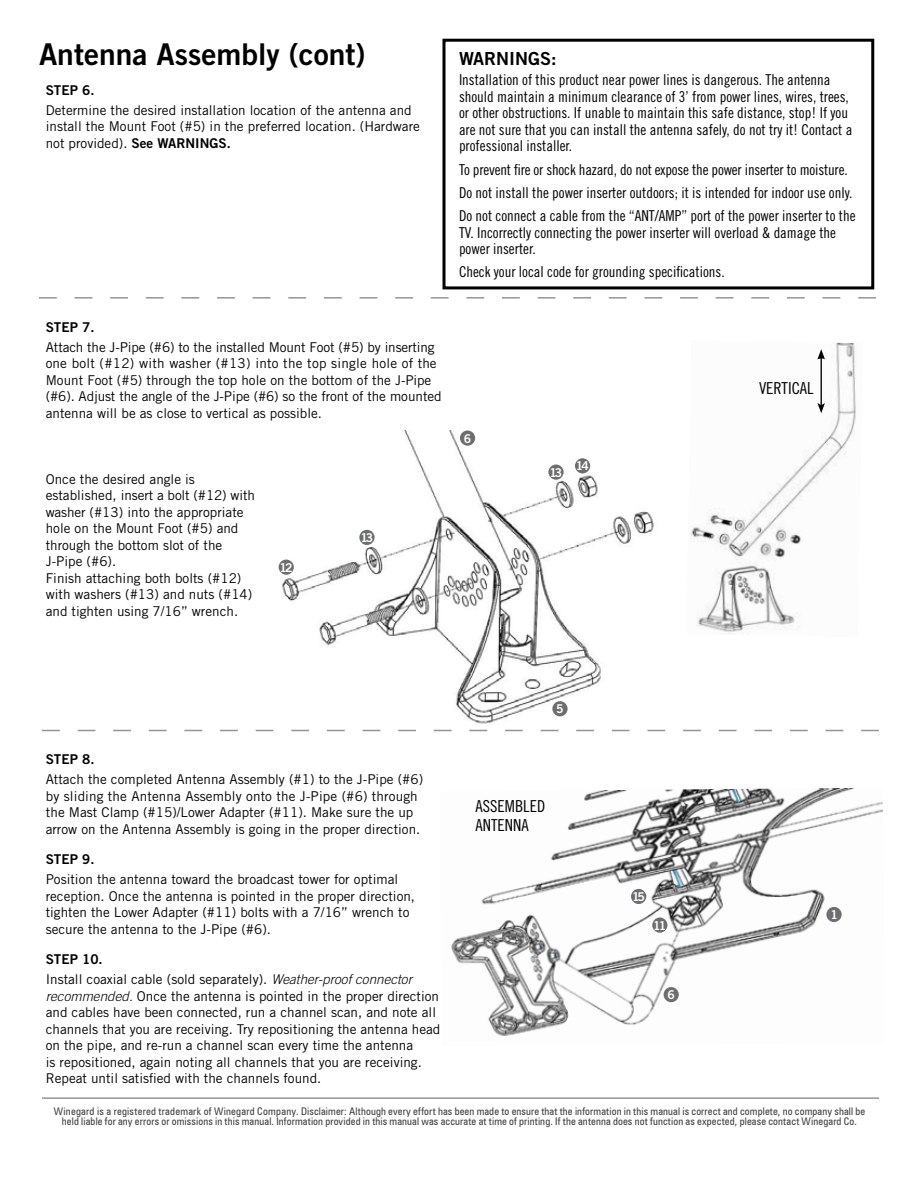
<style>
.page{position:relative;width:918px;height:1188px;background:#fff}
.page>*{position:absolute;margin:0;border:0;box-sizing:border-box;transform-origin:0 0}
.t1{font:30px "Trade Gothic Bold Two";color:#000}
.t2{font:18px "Trade Gothic Bold Two";color:#000}
.t3{font:16.5px/19.8px "Trade Gothic Cond Eighteen";color:#000}
.t4{font:15px/16.5px "Trade Gothic Cond Eighteen";color:#000}
.t5{font:13.5px/16.5px "Trade Gothic";color:#000}
.t6{font:13.5px "Trade Gothic Bold Two";color:#000}
.t7{font:12.15px "Trade Gothic Bold Two";letter-spacing:-.16em;color:#fff}
.t8{font:condensed 10.5px/10.5px "Zurich BT";letter-spacing:.015em;color:#414042;text-align:center}
.s1{font-family:"Trade Gothic Bold Two"}
.s2{font-weight:300;font-style:italic}
</style>
<div class="page">
<svg style="left:42px;top:730px;width:837px;height:1px"></svg>
<img style="left:278px;top:431px;width:376px;height:293px">
<div style="left:552px;top:701px;width:16px;height:15px;background:#6d6e71;border-radius:50%"></div>
<div style="left:460px;top:431px;width:15px;height:15px;background:#6d6e71;border-radius:50%"></div>
<div style="left:279px;top:560px;width:15px;height:15px;background:#6d6e71;border-radius:50%"></div>
<div style="left:359px;top:530px;width:16px;height:15px;background:#6d6e71;border-radius:50%"></div>
<div style="left:575px;top:458px;width:15px;height:15px;background:#6d6e71;border-radius:50%"></div>
<div style="left:548px;top:465px;width:16px;height:15px;background:#6d6e71;border-radius:50%"></div>
<img style="left:690px;top:342px;width:166px;height:293px">
<hr style="left:821px;top:357px;width:1px;height:48px;background:#000">
<svg style="left:817px;top:349px;width:8px;height:10px"></svg>
<svg style="left:817px;top:403px;width:8px;height:10px"></svg>
<img style="left:451px;top:788px;width:432px;height:248px">
<div style="left:631px;top:889px;width:15px;height:15px;background:#6d6e71;border-radius:50%"></div>
<div style="left:652px;top:918px;width:15px;height:15px;background:#6d6e71;border-radius:50%"></div>
<div style="left:664px;top:987px;width:15px;height:15px;background:#6d6e71;border-radius:50%"></div>
<div style="left:826px;top:907px;width:16px;height:15px;background:#6d6e71;border-radius:50%"></div>
<svg style="left:39px;top:297px;width:837px;height:2px"></svg>
<hr style="left:42px;top:1097px;width:837px;height:2px;background:#939598">
<div style="left:442px;top:39px;width:432px;height:250px;border:3px solid #000"></div>
<h1 class="t1" style="left:39px;top:35px;width:328px">Antenna Assembly (cont)</h1>
<p class="t6" style="left:46px;top:82px;width:50px">STEP 6.</p>
<p class="t5" style="left:46px;top:102px;width:376px">Determine the desired installation location of the antenna and install the Mount Foot (#5) in the preferred location. (Hardware not provided). <span class="s1">See WARNINGS.</span></p>
<p class="t6" style="left:46px;top:318px;width:50px">STEP 7.</p>
<p class="t5" style="left:46px;top:338px;width:398px">Attach the J-Pipe (#6) to the installed Mount Foot (#5) by inserting one bolt (#12) with washer (#13) into the top single hole of the Mount Foot (#5) through the top hole on the bottom of the J-Pipe (#6). Adjust the angle of the J-Pipe (#6) so the front of the mounted antenna will be as close to vertical as possible.</p>
<p class="t5" style="left:46px;top:470px;width:211px">Once the desired angle is established, insert a bolt (#12) with washer (#13) into the appropriate hole on the Mount Foot (#5) and through the bottom slot of the<br>J-Pipe (#6).<br>Finish attaching both bolts (#12) with washers (#13) and nuts (#14) and tighten using 7/16” wrench.</p>
<p class="t7" style="left:280px;top:560px;width:14px">12</p>
<p class="t7" style="left:360px;top:530px;width:14px">13</p>
<h2 class="t2" style="left:459px;top:48px;width:99px">WARNINGS:</h2>
<p class="t4" style="left:459px;top:72px;width:395px">Installation of this product near power lines is dangerous. The antenna should maintain a minimum clearance of 3’ from power lines, wires, trees, or other obstructions. If unable to maintain this safe distance, stop! If you are not sure that you can install the antenna safely, do not try it! Contact a professional installer.</p>
<p class="t4" style="left:459px;top:157px;width:398px;line-height:23.2px">To prevent fire or shock hazard, do not expose the power inserter to moisture.<br>Do not install the power inserter outdoors; it is intended for indoor use only.<br>Do not connect a cable from the “ANT/AMP” port of the power inserter to the</p>
<p class="t4" style="left:459px;top:224px;width:379px">TV. Incorrectly connecting the power inserter will overload &amp; damage the power inserter.</p>
<p class="t4" style="left:459px;top:264px;width:267px">Check your local code for grounding specifications.</p>
<p class="t7" style="left:464px;top:431px;width:9px">6</p>
<p class="t7" style="left:549px;top:465px;width:14px">13</p>
<p class="t7" style="left:576px;top:458px;width:14px">14</p>
<p class="t3" style="left:759px;top:378px;width:56px">VERTICAL</p>
<p class="t6" style="left:46px;top:751px;width:50px">STEP 8.</p>
<p class="t5" style="left:46px;top:771px;width:379px">Attach the completed Antenna Assembly (#1) to the J-Pipe (#6) by sliding the Antenna Assembly onto the J-Pipe (#6) through the Mast Clamp (#15)/Lower Adapter (#11). Make sure the up arrow on the Antenna Assembly is going in the proper direction.</p>
<p class="t6" style="left:46px;top:851px;width:50px">STEP 9.</p>
<p class="t5" style="left:46px;top:871px;width:371px">Position the antenna toward the broadcast tower for optimal reception. Once the antenna is pointed in the proper direction, tighten the Lower Adapter (#11) bolts with a 7/16” wrench to secure the antenna to the J-Pipe (#6).</p>
<p class="t6" style="left:46px;top:951px;width:58px">STEP 10.</p>
<p class="t5" style="left:46px;top:971px;width:396px">Install coaxial cable (sold separately). <span class="s2">Weather-proof connector recommended.</span> Once the antenna is pointed in the proper direction and cables have been connected, run a channel scan, and note all channels that you are receiving. Try repositioning the antenna head on the pipe, and re-run a channel scan every time the antenna<br>is repositioned, again noting all channels that you are receiving.<br>Repeat until satisfied with the channels found.</p>
<p class="t7" style="left:556px;top:702px;width:9px">5</p>
<p class="t3" style="left:476px;top:796px;width:71px">ASSEMBLED<br>ANTENNA</p>
<p class="t7" style="left:632px;top:889px;width:14px">15</p>
<p class="t7" style="left:653px;top:918px;width:14px">11</p>
<p class="t7" style="left:667px;top:987px;width:9px">6</p>
<p class="t7" style="left:830px;top:907px;width:9px">1</p>
<p class="t8" style="left:54px;top:1105px;width:813px">Winegard is a registered trademark of Winegard Company. Disclaimer: Although every effort has been made to ensure that the information in this manual is correct and complete, no company shall be held liable for any errors or omissions in this manual. Information provided in this manual was accurate at time of printing. If the antenna does not function as expected, please contact Winegard Co.</p>
</div>
